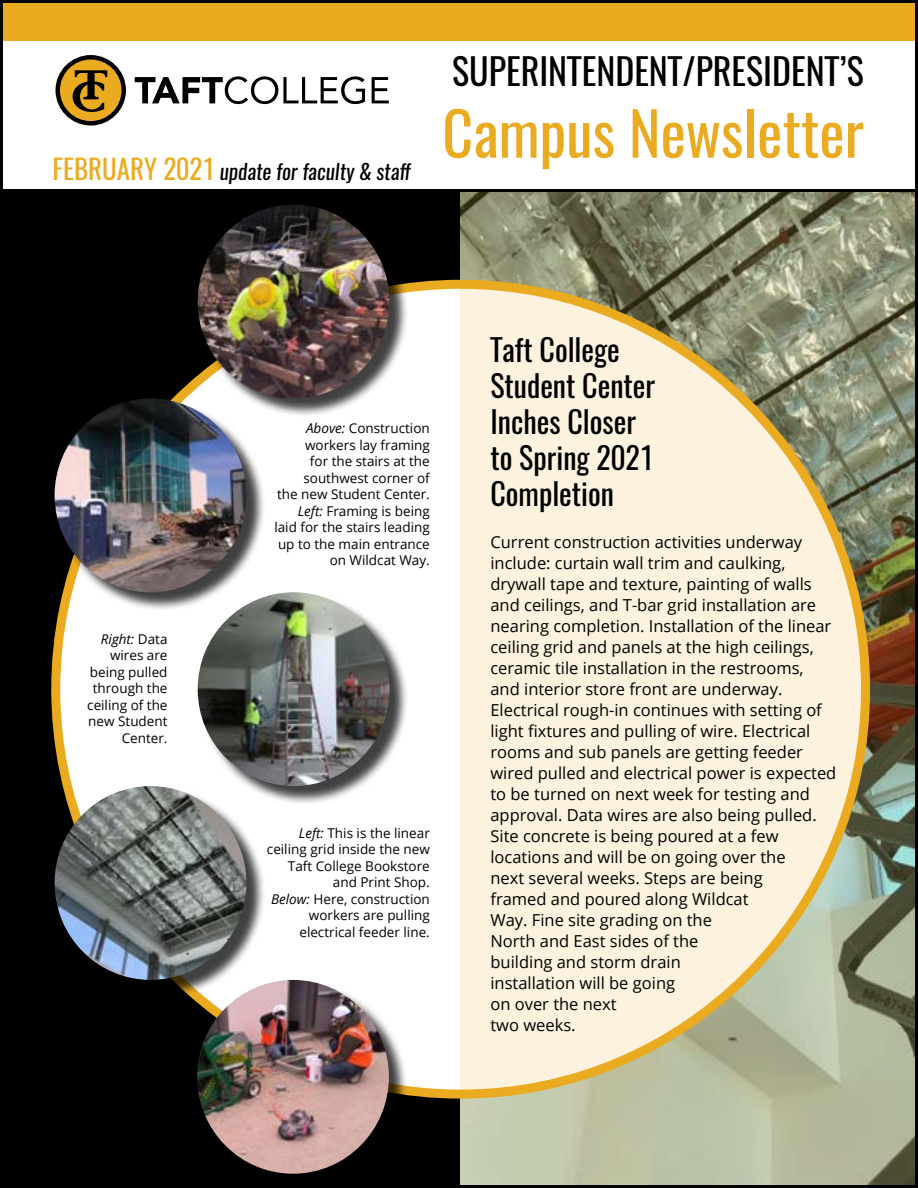
<style>
.page{position:relative;width:918px;height:1188px;background:#fff}
.page>*{position:absolute;margin:0;border:0;box-sizing:border-box;transform-origin:0 0}
.t1{font:60px "Oswald";color:#ebab21}
.t2{font:36px "Oswald";color:#000}
.t3{font:30px/36px "Oswald";color:#000}
.t4{font:italic 21px "Oswald";color:#000}
.t5{font:16.5px/21px "Open Sans";color:#000}
.t6{font:13.5px/16.5px "Open Sans";color:#000;text-align:right}
.s1{font-style:normal;font-size:27px;color:#ebab21}
.s2{font-style:italic}
</style>
<div class="page">
<div style="left:0;top:190px;width:918px;height:998px;background:#000"></div>
<svg style="left:135px;top:76px;width:230px;height:28px"></svg>
<svg style="left:372px;top:77px;width:17px;height:26px"></svg>
<svg style="left:56px;top:55px;width:70px;height:71px"></svg>
<div style="left:0;top:0;width:918px;height:40px;background:#ebab21"></div>
<div style="left:56px;top:284px;width:810px;height:810px;background:#fff;border-radius:50%"></div>
<div style="left:200px;top:207px;width:209px;height:210px;background:#000;opacity:.75"></div>
<img style="left:198px;top:205px;width:192px;height:193px">
<div style="left:57px;top:401px;width:209px;height:210px;background:#000;opacity:.75"></div>
<img style="left:55px;top:398px;width:191px;height:194px">
<div style="left:200px;top:595px;width:209px;height:210px;background:#000;opacity:.75"></div>
<img style="left:198px;top:592px;width:192px;height:194px">
<div style="left:57px;top:789px;width:209px;height:210px;background:#000;opacity:.75"></div>
<img style="left:55px;top:786px;width:191px;height:194px">
<div style="left:200px;top:982px;width:208px;height:206px;background:#000;opacity:.75"></div>
<img style="left:197px;top:980px;width:192px;height:194px">
<svg style="left:460px;top:192px;width:454px;height:992px;background:#d1ccb1"></svg>
<hr style="left:0;top:189px;width:918px;height:3px;background:#000">
<p class="t4" style="left:53px;top:157px;width:361px"><span class="s1">FEBRUARY 2021</span> update for faculty &amp; staff</p>
<h2 class="t2" style="left:452px;top:46px;width:413px">SUPERINTENDENT/PRESIDENT’S</h2>
<h1 class="t1" style="left:442px;top:92px;width:423px">Campus Newsletter</h1>
<p class="t6" style="left:87px;top:630px;width:82px"><span class="s2">Right:</span> Data wires are being pulled through the ceiling of the new Student<br>Center.</p>
<p class="t6" style="left:274px;top:420px;width:157px"><span class="s2">Above:</span> Construction workers lay framing<br>for the stairs at the southwest corner of<br>the new Student Center.<br><span class="s2">Left:</span> Framing is being laid for the stairs leading up to the main entrance on Wildcat Way.</p>
<p class="t6" style="left:267px;top:824px;width:164px"><span class="s2">Left:</span> This is the linear ceiling grid inside the new<br>Taft College Bookstore and Print Shop.<br><span class="s2">Below:</span> Here, construction workers are pulling electrical feeder line.</p>
<h3 class="t3" style="left:490px;top:332px;width:166px">Taft College<br>Student Center<br>Inches Closer to Spring 2021<br>Completion</h3>
<p class="t5" style="left:490px;top:531px;width:347px">Current construction activities underway include: curtain wall trim and caulking, drywall tape and texture, painting of walls and ceilings, and T-bar grid installation are nearing completion. Installation of the linear ceiling grid and panels at the high ceilings, ceramic tile installation in the restrooms, and interior store front are underway.<br>Electrical rough-in continues with setting of light fixtures and pulling of wire. Electrical rooms and sub panels are getting feeder wired pulled and electrical power is expected to be turned on next week for testing and approval. Data wires are also being pulled.<br>Site concrete is being poured at a few locations and will be on going over the<br>next several weeks. Steps are being<br>framed and poured along Wildcat<br>Way. Fine site grading on the<br>North and East sides of the<br>building and storm drain<br>installation will be going<br>on over the next<br>two weeks.</p>
</div>
